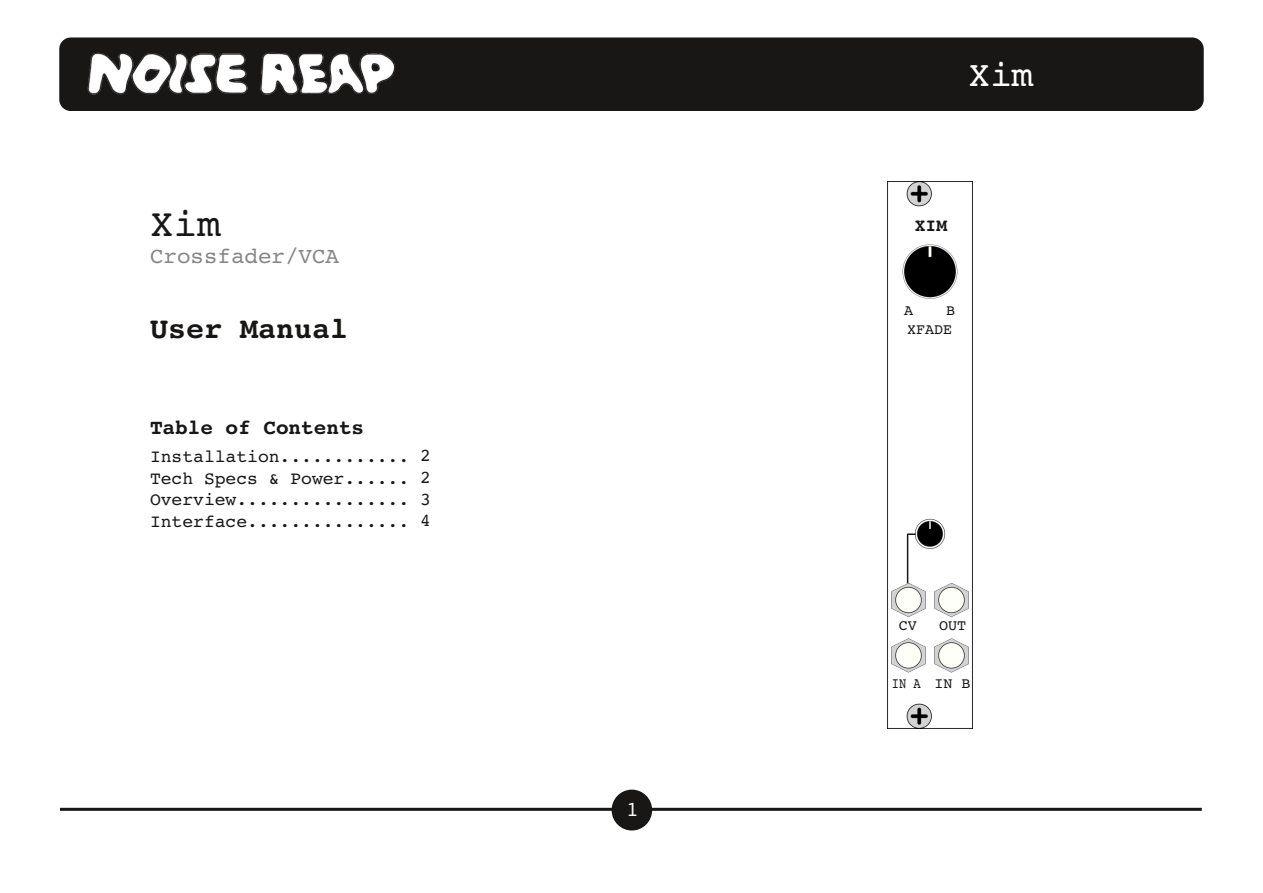
<style>
.page{position:relative;width:1263px;height:893px;background:#fff}
.page>*{position:absolute;margin:0;border:0;box-sizing:border-box;transform-origin:0 0}
.t1{font:39px "Courier 10 Pitch BT";color:#181715}
.t2{font:36px "Courier 10 Pitch BT";color:#fff}
.t3{font:700 30px "Courier 10 Pitch BT";color:#181715}
.t4{font:22.5px "Courier 10 Pitch BT";color:#878686}
.t5{font:700 21px "Courier 10 Pitch BT";color:#181715}
.t6{font:21px "Courier 10 Pitch BT";color:#fff}
.t7{font:18px/21.6px "Courier 10 Pitch BT";color:#181715;text-align:justify}
.t8{font:700 18px "Courier 10 Pitch BT";color:#181715}
.t9{font:15px/19.5px "Courier 10 Pitch BT";color:#181715;text-align:right}
.t10{font:15px "Courier 10 Pitch BT";color:#181715;scale:.8 1}
</style>
<div class="page">
<div style="left:612px;top:790px;width:39px;height:40px;background:#181715;border-radius:50%"></div>
<div style="left:612px;top:790px;width:40px;height:40px;border:2px solid #181715;border-radius:50%"></div>
<div style="left:60px;top:38px;width:1143px;height:72px;background:#181715;border-radius:11px"></div>
<div style="left:59px;top:38px;width:1145px;height:73px;border:2px solid #181715;border-radius:11px"></div>
<hr style="left:60px;top:808px;width:552px;height:3px;background:#181715">
<img style="left:87px;top:52px;width:309px;height:43px">
<hr style="left:651px;top:808px;width:551px;height:3px;background:#181715">
<img style="left:887px;top:182px;width:85px;height:546px">
<hr style="left:907px;top:534px;width:1px;height:49px;background:#181715">
<svg style="left:907px;top:533px;width:9px;height:2px"></svg>
<h1 class="t1" style="left:150px;top:211px;width:72px">Xim</h1>
<p class="t4" style="left:150px;top:249px;width:191px">Crossfader/VCA</p>
<h3 class="t3" style="left:150px;top:319px;width:200px">User Manual</h3>
<p class="t5" style="left:150px;top:420px;width:216px">Table of Contents</p>
<p class="t7" style="left:150px;top:447px;width:261px">Installation............<br>Tech Specs &amp; Power......<br>Overview................<br>Interface...............</p>
<p class="t7" style="left:420px;top:447px;width:12px">2<br>2<br>3<br>4</p>
<p class="t6" style="left:626px;top:803px;width:14px">1</p>
<h2 class="t2" style="left:968px;top:63px;width:66px">Xim</h2>
<p class="t8" style="left:915px;top:219px;width:34px">XIM</p>
<p class="t9" style="left:904px;top:302px;width:11px">A</p>
<p class="t9" style="left:907px;top:302px;width:50px">B<br>XFADE</p>
<p class="t9" style="left:899px;top:617px;width:20px">CV</p>
<p class="t9" style="left:939px;top:617px;width:29px">OUT</p>
<p class="t10" style="left:892px;top:678px;width:100px">INA INB</p>
</div>
